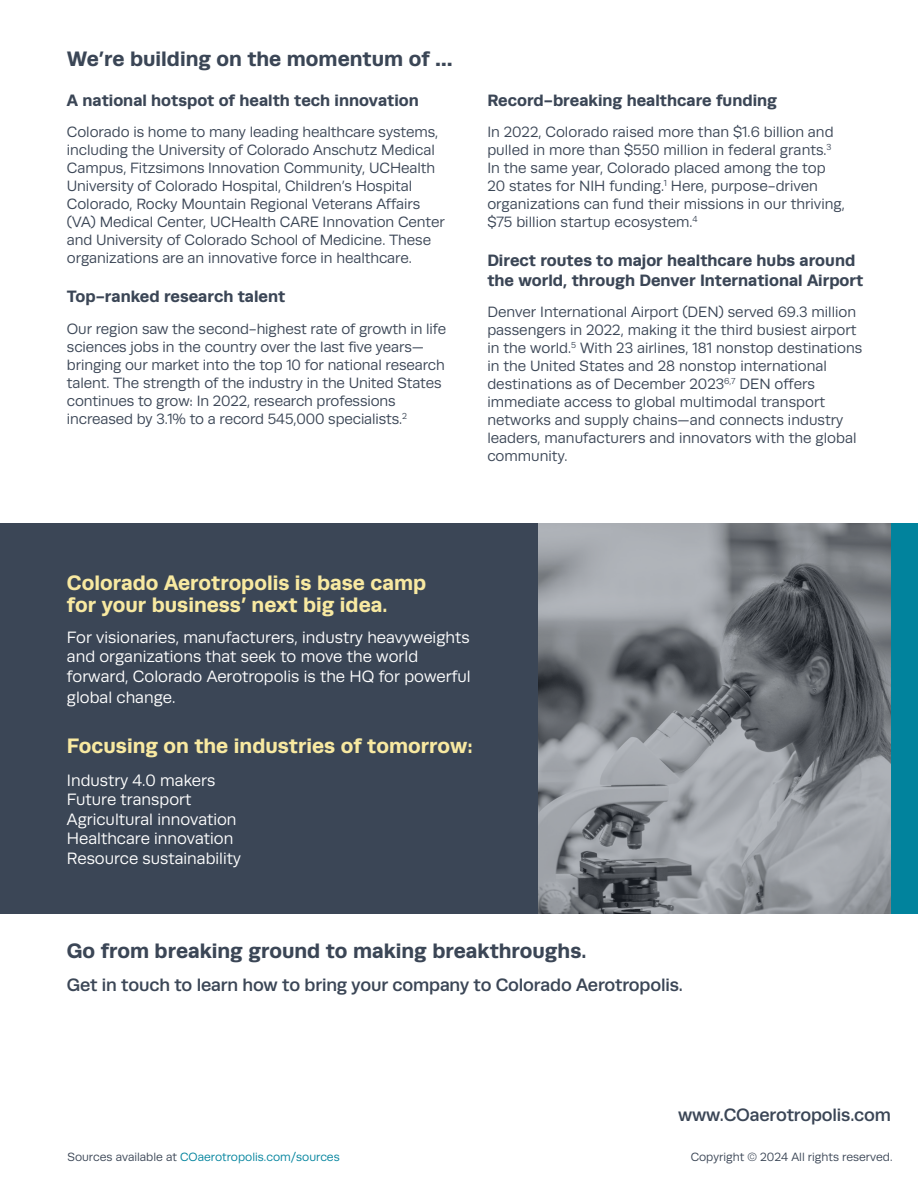
<style>
.page{position:relative;width:918px;height:1188px;background:#fff}
.page>*{position:absolute;margin:0;border:0;box-sizing:border-box;transform-origin:0 0}
.t1{font:700 21px/22.5px "Runda";color:#f8e9a1}
.t2{font:700 21px "Runda";color:#3b4656}
.t3{font:500 18px "Runda";letter-spacing:-.01em;color:#3b4656}
.t4{font:16.5px/19.5px "Runda";color:#fff}
.t5{font:700 16.5px/19.5px "Runda";color:#3b4656}
.t6{font:15px/18px "Runda";letter-spacing:-.005em;color:#3b4656}
.t7{font:12px "Runda";color:#01839d}
.t8{font:12px "Runda";color:#3b4656}
.s1{color:#3b4656}
</style>
<div class="page">
<div style="left:891px;top:524px;width:27px;height:390px;background:#01839d"></div>
<div style="left:0;top:524px;width:891px;height:390px;background:#3b4656"></div>
<img style="left:538px;top:524px;width:353px;height:390px">
<p class="t2" style="left:67px;top:46px;width:387px">We’re building on the momentum of …</p>
<p class="t5" style="left:67px;top:90px;width:353px">A national hotspot of health tech innovation</p>
<p class="t6" style="left:67px;top:123px;width:379px">Colorado is home to many leading healthcare systems, including the University of Colorado Anschutz Medical Campus, Fitzsimons Innovation Community, UCHealth University of Colorado Hospital, Children’s Hospital Colorado, Rocky Mountain Regional Veterans Affairs (VA) Medical Center, UCHealth CARE Innovation Center and University of Colorado School of Medicine. These organizations are an innovative force in healthcare.</p>
<p class="t5" style="left:67px;top:287px;width:220px">Top-ranked research talent</p>
<p class="t6" style="left:67px;top:320px;width:381px">Our region saw the second-highest rate of growth in life sciences jobs in the country over the last five years— bringing our market into the top 10 for national research talent. The strength of the industry in the United States continues to grow: In 2022, research professions increased by 3.1% to a record 545,000 specialists.<sup>2</sup></p>
<p class="t5" style="left:487px;top:90px;width:291px">Record-breaking healthcare funding</p>
<p class="t6" style="left:487px;top:123px;width:359px">In 2022, Colorado raised more than $1.6 billion and pulled in more than $550 million in federal grants.<sup>3<br></sup>In the same year, Colorado placed among the top 20 states for NIH funding.<sup>1</sup> Here, purpose-driven organizations can fund their missions in our thriving, $75 billion startup ecosystem.<sup>4</sup></p>
<p class="t5" style="left:487px;top:251px;width:378px">Direct routes to major healthcare hubs around the world, through Denver International Airport</p>
<p class="t6" style="left:487px;top:303px;width:377px">Denver International Airport (DEN) served 69.3 million passengers in 2022, making it the third busiest airport in the world.<sup>5</sup> With 23 airlines, 181 nonstop destinations in the United States and 28 nonstop international destinations as of December 2023<sup>6,7</sup> DEN offers immediate access to global multimodal transport networks and supply chains—and connects industry leaders, manufacturers and innovators with the global community.</p>
<p class="t1" style="left:67px;top:571px;width:361px">Colorado Aerotropolis is base camp for your business’ next big idea.</p>
<p class="t4" style="left:67px;top:627px;width:405px">For visionaries, manufacturers, industry heavyweights and organizations that seek to move the world forward, Colorado Aerotropolis is the HQ for powerful</p>
<p class="t4" style="left:67px;top:687px;width:110px">global change.</p>
<p class="t1" style="left:67px;top:734px;width:407px">Focusing on the industries of tomorrow:</p>
<p class="t4" style="left:67px;top:771px;width:150px">Industry 4.0 makers</p>
<p class="t4" style="left:67px;top:790px;width:126px">Future transport</p>
<p class="t4" style="left:67px;top:810px;width:171px">Agricultural innovation</p>
<p class="t4" style="left:67px;top:829px;width:168px">Healthcare innovation</p>
<p class="t4" style="left:67px;top:849px;width:176px">Resource sustainability</p>
<p class="t2" style="left:67px;top:938px;width:521px">Go from breaking ground to making breakthroughs.</p>
<p class="t3" style="left:67px;top:974px;width:617px">Get in touch to learn how to bring your company to Colorado Aerotropolis.</p>
<p class="t3" style="left:678px;top:1104px;width:214px">www.COaerotropolis.com</p>
<p class="t7" style="left:68px;top:1150px;width:274px"><span class="s1">Sources available at</span> COaerotropolis.com/sources</p>
<p class="t8" style="left:691px;top:1150px;width:203px">Copyright © 2024 All rights reserved.</p>
</div>
